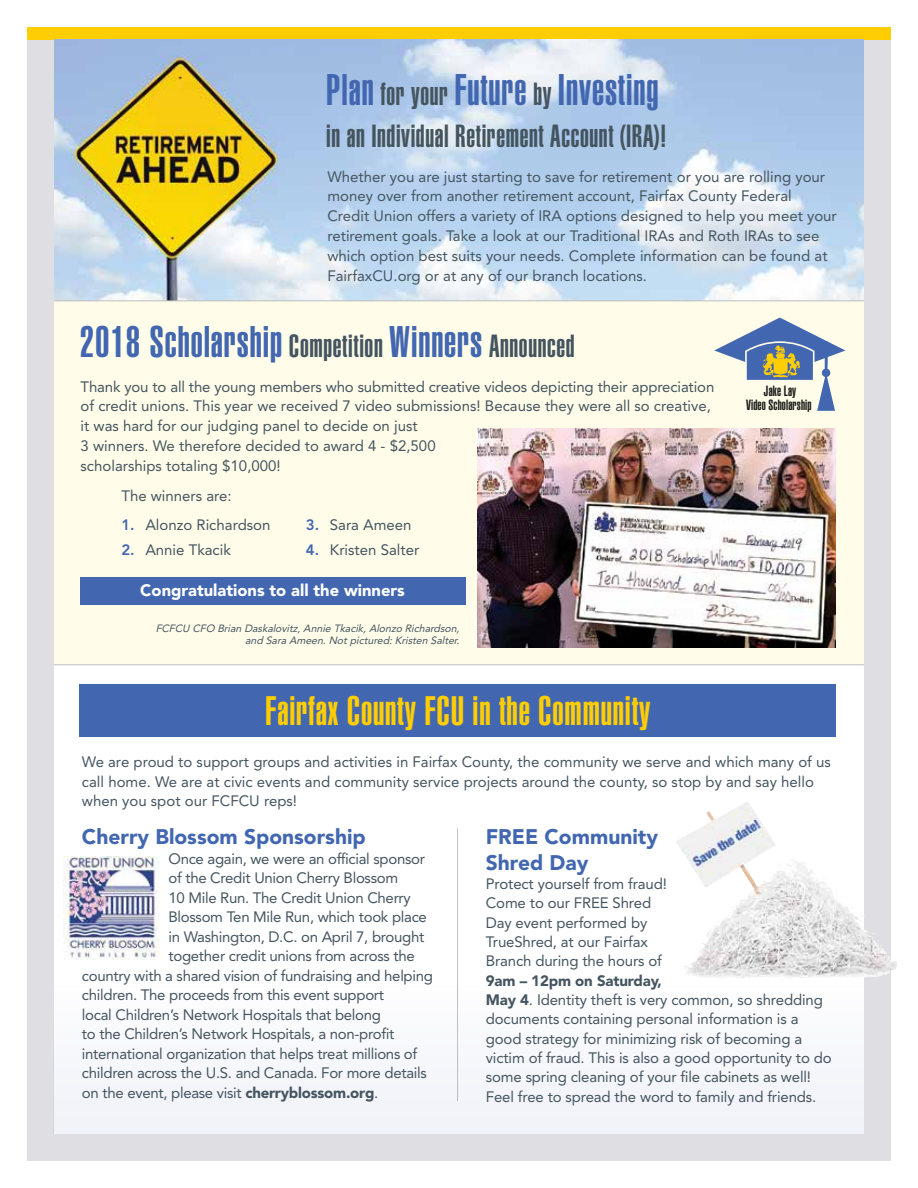
<style>
.page{position:relative;width:918px;height:1188px;background:#fff}
.page>*{position:absolute;margin:0;border:0;box-sizing:border-box;transform-origin:0 0}
.t1{font:900 extra-condensed 43.5px "Helvetica";letter-spacing:.02em;color:#4267b0}
.t2{font:900 extra-condensed 40.5px "Helvetica";letter-spacing:.02em;color:#ffcd03}
.t3{font:900 extra-condensed 31.5px "Helvetica";letter-spacing:.02em;color:#455560}
.t4{font:900 21px/25.2px "Avenir LT Std";color:#4267b0}
.t5{font:900 16.5px "Avenir LT Std";color:#fff}
.t6{font:15px/19.4px "Avenir LT Std";letter-spacing:-.01em;color:#455560}
.t7{font:900 extra-condensed 14.55px/14px "Helvetica";letter-spacing:.01em;color:#1d1d1b;text-align:center}
.t8{font:italic 10.5px/12px "Avenir LT Std";color:#455560;text-align:right}
.s1{font-size:31.5px;color:#455560}
.s2{font-weight:800;color:#4267b0}
.s3{font-weight:900}
</style>
<div class="page">
<div style="left:27px;top:33px;width:864px;height:1128px;background:#dfdee2"></div>
<div style="left:54px;top:33px;width:810px;height:1101px;background:#fff"></div>
<div style="left:27px;top:27px;width:864px;height:13px;background:#ffcd03"></div>
<div style="left:80px;top:684px;width:756px;height:53px;background:#4267b0"></div>
<img style="left:55px;top:40px;width:809px;height:260px">
<div style="left:54px;top:984px;width:810px;height:150px;background:#f6f7fb"></div>
<hr style="left:457px;top:829px;width:1px;height:272px;background:#bcbec0">
<img style="left:676px;top:802px;width:78px;height:159px">
<img style="left:64px;top:856px;width:98px;height:104px">
<div style="left:55px;top:301px;width:809px;height:364px;background:#fffde9"></div>
<svg style="left:714px;top:318px;width:131px;height:93px"></svg>
<hr style="left:55px;top:300px;width:809px;height:1px;background:#bcbec0">
<img style="left:477px;top:429px;width:358px;height:218px">
<div style="left:80px;top:578px;width:385px;height:27px;background:#4267b0"></div>
<hr style="left:54px;top:664px;width:810px;height:1px;background:#bcbec0">
<h1 class="t1" style="left:326px;top:64px;width:334px">Plan <span class="s1">for your</span> Future <span class="s1">by</span> Investing</h1>
<h3 class="t3" style="left:326px;top:118px;width:342px">in an Individual Retirement Account (IRA)!</h3>
<p class="t6" style="left:327px;top:167px;width:511px;line-height:19.8px">Whether you are just starting to save for retirement or you are rolling your money over from another retirement account, Fairfax County Federal Credit Union offers a variety of IRA options designed to help you meet your retirement goals. Take a look at our Traditional IRAs and Roth IRAs to see which option best suits your needs. Complete information can be found at FairfaxCU.org or at any of our branch locations.</p>
<h1 class="t1" style="left:80px;top:316px;width:496px">2018 Scholarship <span class="s1">Competition</span> Winners <span class="s1">Announced</span></h1>
<p class="t6" style="left:81px;top:377px;width:635px;line-height:19.8px">Thank you to all the young members who submitted creative videos depicting their appreciation of credit unions. This year we received 7 video submissions! Because they were all so creative, it was hard for our judging panel to decide on just<br>3 winners. We therefore decided to award 4 - $2,500<br>scholarships totaling $10,000!</p>
<p class="t6" style="left:121px;top:486px;width:112px">The winners are:</p>
<p class="t6" style="left:121px;top:515px;width:151px"><span class="s2">1.</span> Alonzo Richardson</p>
<p class="t6" style="left:306px;top:515px;width:107px"><span class="s2">3.</span> Sara Ameen</p>
<p class="t6" style="left:121px;top:540px;width:111px"><span class="s2">2.</span> Annie Tkacik</p>
<p class="t6" style="left:306px;top:540px;width:115px"><span class="s2">4.</span> Kristen Salter</p>
<p class="t5" style="left:140px;top:580px;width:266px">Congratulations to all the winners</p>
<p class="t8" style="left:156px;top:622px;width:308px">FCFCU CFO Brian Daskalovitz,Annie Tkacik,Alonzo Richardson, and Sara Ameen.Notpictured:Kristen Salter.</p>
<p class="t7" style="left:746px;top:384px;width:67px">Jake Lay<br>Video Scholarship</p>
<h2 class="t2" style="left:265px;top:688px;width:387px">Fairfax County FCU in the Community</h2>
<p class="t6" style="left:82px;top:753px;width:750px">We are proud to support groups and activities in Fairfax County, the community we serve and which many of us call home. We are at civic events and community service projects around the county, so stop by and say hello when you spot our FCFCU reps!</p>
<h3 class="t4" style="left:82px;top:824px;width:285px">Cherry Blossom Sponsorship</h3>
<p class="t6" style="left:168px;top:849px;width:258px">Once again, we were an official sponsor</p>
<p class="t6" style="left:168px;top:869px;width:231px">of the Credit Union Cherry Blossom</p>
<p class="t6" style="left:168px;top:888px;width:244px">10 Mile Run. The Credit Union Cherry</p>
<p class="t6" style="left:168px;top:908px;width:260px">Blossom Ten Mile Run, which took place</p>
<p class="t6" style="left:168px;top:927px;width:257px">in Washington, D.C. on April 7, brought</p>
<p class="t6" style="left:168px;top:947px;width:248px">together credit unions from across the</p>
<p class="t6" style="left:82px;top:966px;width:353px">country with a shared vision of fundraising and helping</p>
<p class="t6" style="left:82px;top:986px;width:304px">children. The proceeds from this event support</p>
<p class="t6" style="left:82px;top:1005px;width:301px">local Children’s Network Hospitals that belong</p>
<p class="t6" style="left:82px;top:1025px;width:314px">to the Children’s Network Hospitals, a non-profit</p>
<p class="t6" style="left:82px;top:1044px;width:337px">international organization that helps treat millions of</p>
<p class="t6" style="left:82px;top:1064px;width:346px">children across the U.S. and Canada. For more details</p>
<p class="t6" style="left:82px;top:1083px;width:298px">on the event, please visit <span class="s3">cherryblossom.org</span>.</p>
<h3 class="t4" style="left:486px;top:824px;width:174px">FREE Community<br>Shred Day</h3>
<p class="t6" style="left:486px;top:874px;width:183px">Protect yourself from fraud!<br>Come to our FREE Shred<br>Day event performed by<br>TrueShred, at our Fairfax<br>Branch during the hours of</p>
<p class="t6" style="left:486px;top:971px;width:347px"><span class="s3">9am – 12pm on Saturday,<br>May 4</span>. Identity theft is very common, so shredding documents containing personal information is a good strategy for minimizing risk of becoming a victim of fraud. This is also a good opportunity to do some spring cleaning of your file cabinets as well!<br>Feel free to spread the word to family and friends.</p>
</div>
